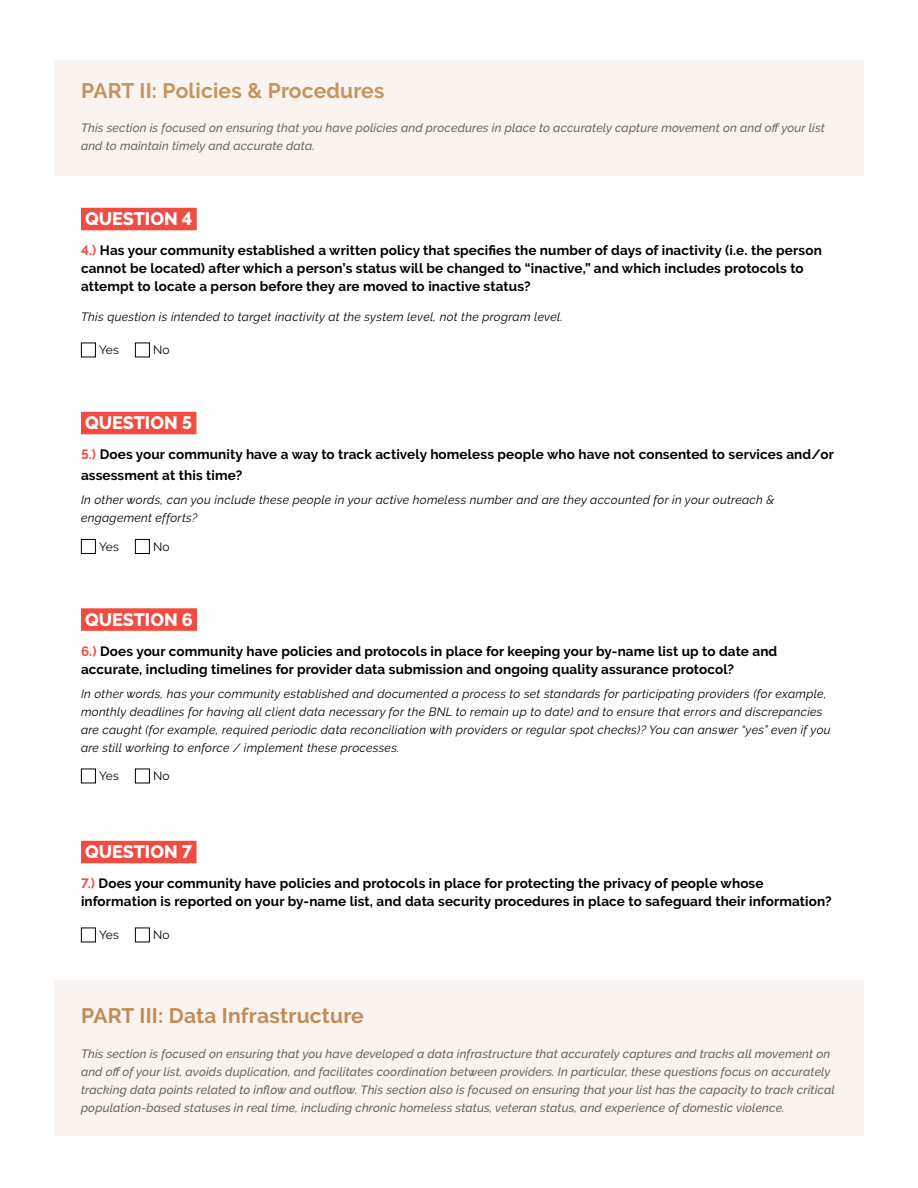
<style>
.page{position:relative;width:918px;height:1188px;background:#fff}
.page>*{position:absolute;margin:0;border:0;box-sizing:border-box;transform-origin:0 0}
.t1{font:700 21px "Raleway";letter-spacing:.01em;color:#c59460}
.t2{font:800 18px "Raleway";color:#fff}
.t3{font:700 13.5px/18px "Raleway";letter-spacing:.01em;color:#000}
.t4{font:italic 500 12px/18px "Raleway";letter-spacing:.01em;color:#6d6863}
.t5{font:italic 12px/18px "Raleway";letter-spacing:.025em;color:#000}
.t6{font:12px "Raleway";letter-spacing:.005em;color:#000}
.s1{color:#f04c41}
</style>
<div class="page">
<div style="left:54px;top:60px;width:810px;height:115px;background:#f9f4ef"></div>
<div style="left:81px;top:208px;width:116px;height:22px;background:#f04c41"></div>
<div style="left:81px;top:412px;width:115px;height:22px;background:#f04c41"></div>
<div style="left:81px;top:608px;width:116px;height:23px;background:#f04c41"></div>
<div style="left:81px;top:841px;width:116px;height:22px;background:#f04c41"></div>
<div style="left:81px;top:343px;width:15px;height:14px;border:1px solid #000"></div>
<div style="left:135px;top:343px;width:15px;height:14px;border:1px solid #000"></div>
<div style="left:81px;top:539px;width:15px;height:15px;border:1px solid #000"></div>
<div style="left:135px;top:539px;width:15px;height:15px;border:1px solid #000"></div>
<div style="left:81px;top:769px;width:15px;height:14px;border:1px solid #000"></div>
<div style="left:135px;top:769px;width:15px;height:14px;border:1px solid #000"></div>
<div style="left:81px;top:928px;width:15px;height:14px;border:1px solid #000"></div>
<div style="left:135px;top:928px;width:15px;height:14px;border:1px solid #000"></div>
<div style="left:54px;top:980px;width:810px;height:156px;background:#f9f4ef"></div>
<h1 class="t1" style="left:81px;top:78px;width:305px">PART II: Policies &amp; Procedures</h1>
<p class="t4" style="left:81px;top:119px;width:745px">This section is focused on ensuring that you have policies and procedures in place to accurately capture movement on and off your list and to maintain timely and accurate data.</p>
<h2 class="t2" style="left:85px;top:209px;width:109px">QUESTION 4</h2>
<p class="t3" style="left:81px;top:242px;width:742px"><span class="s1">4.)</span> Has your community established a written policy that specifies the number of days of inactivity (i.e. the person cannot be located) after which a person’s status will be changed to “inactive,” and which includes protocols to attempt to locate a person before they are moved to inactive status?</p>
<p class="t5" style="left:81px;top:308px;width:483px">This question is intended to target inactivity at the system level, not the program level.</p>
<p class="t6" style="left:99px;top:343px;width:21px">Yes</p>
<p class="t6" style="left:153px;top:343px;width:18px">No</p>
<h2 class="t2" style="left:85px;top:413px;width:109px">QUESTION 5</h2>
<p class="t3" style="left:81px;top:444px;width:754px;line-height:21px"><span class="s1">5.)</span> Does your community have a way to track actively homeless people who have not consented to services and/or assessment at this time?</p>
<p class="t5" style="left:81px;top:491px;width:695px">In other words, can you include these people in your active homeless number and are they accounted for in your outreach &amp; engagement efforts?</p>
<p class="t6" style="left:99px;top:540px;width:21px">Yes</p>
<p class="t6" style="left:153px;top:540px;width:18px">No</p>
<h2 class="t2" style="left:85px;top:609px;width:109px">QUESTION 6</h2>
<p class="t3" style="left:81px;top:642px;width:698px"><span class="s1">6.)</span> Does your community have policies and protocols in place for keeping your by-name list up to date and accurate, including timelines for provider data submission and ongoing quality assurance protocol?</p>
<p class="t5" style="left:81px;top:685px;width:751px">In other words, has your community established and documented a process to set standards for participating providers (for example, monthly deadlines for having all client data necessary for the BNL to remain up to date) and to ensure that errors and discrepancies are caught (for example, required periodic data reconciliation with providers or regular spot checks)? You can answer “yes” even if you are still working to enforce / implement these processes.</p>
<p class="t6" style="left:99px;top:769px;width:21px">Yes</p>
<p class="t6" style="left:153px;top:769px;width:18px">No</p>
<h2 class="t2" style="left:85px;top:842px;width:109px">QUESTION 7</h2>
<p class="t3" style="left:81px;top:875px;width:752px"><span class="s1">7.)</span> Does your community have policies and protocols in place for protecting the privacy of people whose information is reported on your by-name list, and data security procedures in place to safeguard their information?</p>
<p class="t6" style="left:99px;top:928px;width:21px">Yes</p>
<p class="t6" style="left:153px;top:928px;width:18px">No</p>
<h1 class="t1" style="left:81px;top:1004px;width:284px">PART III: Data Infrastructure</h1>
<p class="t4" style="left:81px;top:1045px;width:755px">This section is focused on ensuring that you have developed a data infrastructure that accurately captures and tracks all movement on and off of your list, avoids duplication, and facilitates coordination between providers. In particular, these questions focus on accurately tracking data points related to inflow and outflow. This section also is focused on ensuring that your list has the capacity to track critical population-based statuses in real time, including chronic homeless status, veteran status, and experience of domestic violence.</p>
</div>
